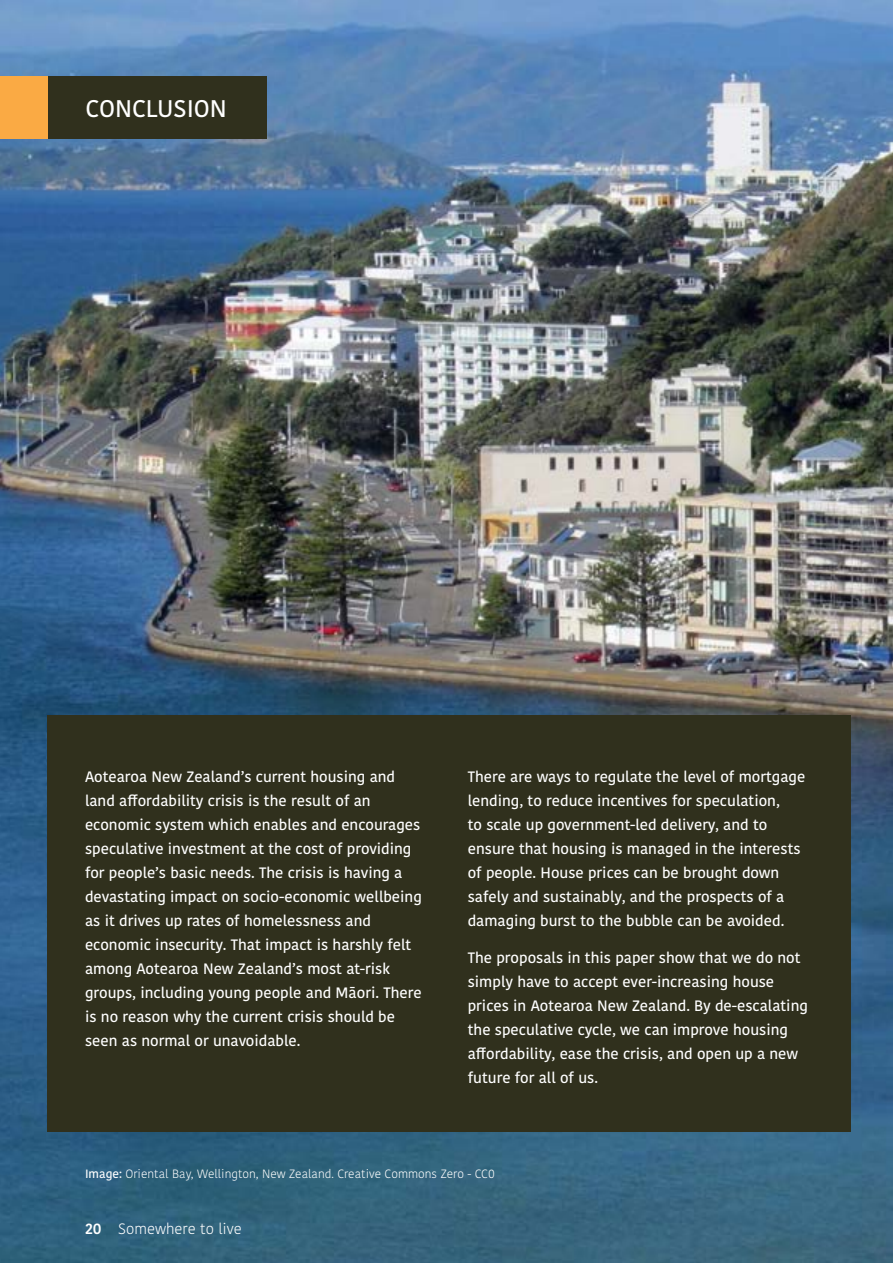
<style>
.page{position:relative;width:893px;height:1263px;background:#fff}
.page>*{position:absolute;margin:0;border:0;box-sizing:border-box;transform-origin:0 0}
.t1{font:500 24px "Kohinoor Bangla";color:#fff}
.t2{font:500 15px/24px "Kohinoor Bangla";color:#fff}
.t3{font:300 15px "Kohinoor Bangla";color:#fff}
.t4{font:300 12px "Kohinoor Bangla";color:#fff}
.s1{font-weight:500}
.s2{font-weight:600}
</style>
<div class="page">
<img style="left:0;top:0;width:893px;height:1263px">
<div style="left:47px;top:715px;width:803px;height:417px;background:#30301d"></div>
<div style="left:0;top:76px;width:266px;height:63px;background:#30301d"></div>
<div style="left:0;top:76px;width:47px;height:63px;background:#faaa44"></div>
<h1 class="t1" style="left:86px;top:90px;width:143px">CONCLUSION</h1>
<p class="t2" style="left:85px;top:765px;width:338px">Aotearoa New Zealand’s current housing and land affordability crisis is the result of an economic system which enables and encourages speculative investment at the cost of providing for people’s basic needs. The crisis is having a devastating impact on socio-economic wellbeing as it drives up rates of homelessness and economic insecurity. That impact is harshly felt among Aotearoa New Zealand’s most at-risk groups, including young people and Māori. There is no reason why the current crisis should be seen as normal or unavoidable.</p>
<p class="t2" style="left:468px;top:765px;width:339px">There are ways to regulate the level of mortgage lending, to reduce incentives for speculation,<br>to scale up government-led delivery, and to ensure that housing is managed in the interests of people. House prices can be brought down safely and sustainably, and the prospects of a damaging burst to the bubble can be avoided.</p>
<p class="t2" style="left:468px;top:945px;width:342px">The proposals in this paper show that we do not simply have to accept ever-increasing house prices in Aotearoa New Zealand. By de-escalating the speculative cycle, we can improve housing affordability, ease the crisis, and open up a new future for all of us.</p>
<p class="t4" style="left:85px;top:1165px;width:411px"><span class="s1">Image:</span> Oriental Bay, Wellington, New Zealand. Creative Commons Zero - CC0</p>
<p class="t3" style="left:85px;top:1217px;width:158px"><span class="s2">20</span> Somewhere to live</p>
</div>
